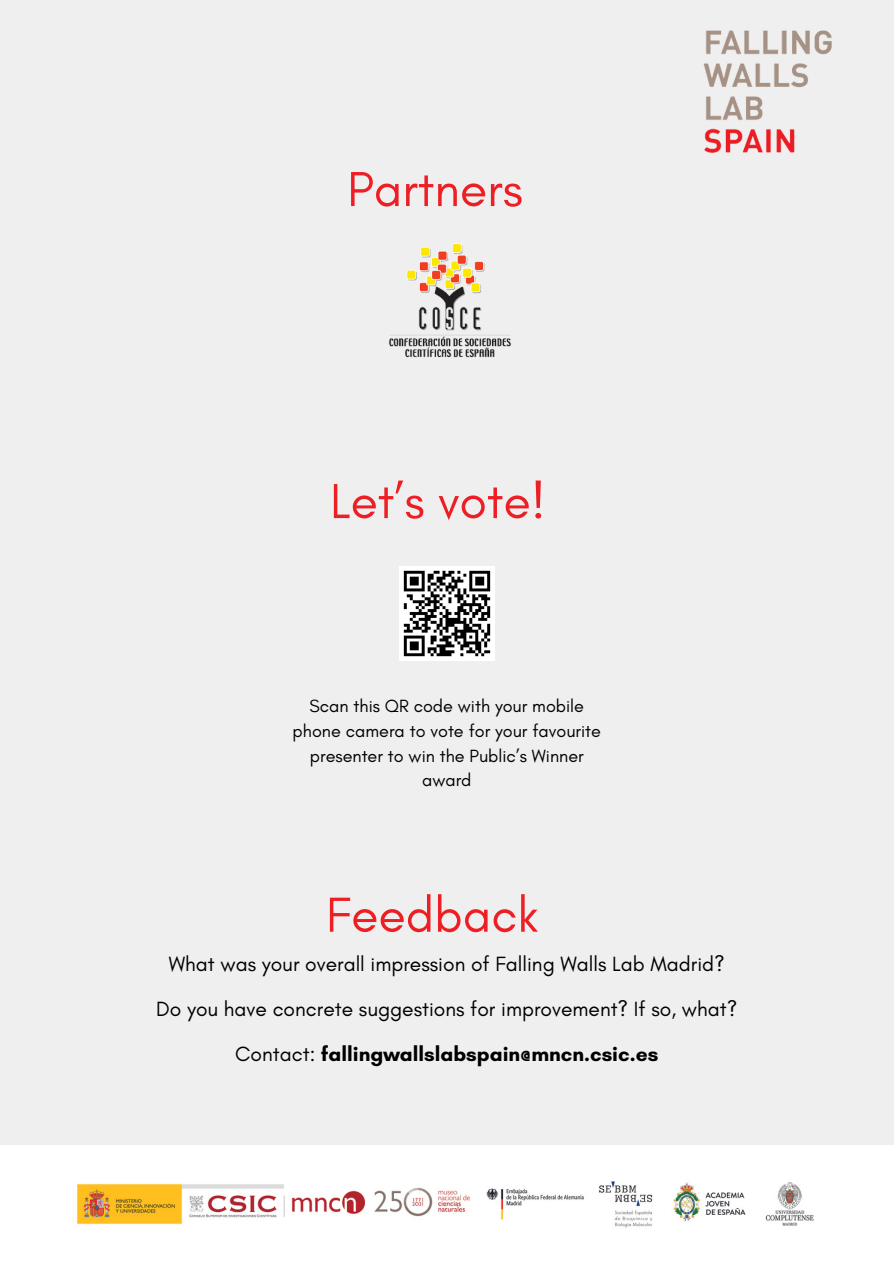
<style>
.page{position:relative;width:894px;height:1264px;background:#fff}
.page>*{position:absolute;margin:0;border:0;box-sizing:border-box;transform-origin:0 0}
.t1{font:50.1px "Glacial Indifference";color:#ed1f25}
.t2{font:21px "Glacial Indifference";color:#000}
.t3{font:700 21px "Glacial Indifference";color:#000}
.t4{font:18px/24.8px "Glacial Indifference";color:#000;text-align:center}
.s1{font-weight:400}
</style>
<div class="page">
<div style="left:0;top:0;width:893px;height:1263px;background:#efefef"></div>
<img style="left:703px;top:30px;width:129px;height:123px">
<img style="left:388px;top:244px;width:124px;height:114px">
<img style="left:399px;top:566px;width:95px;height:94px">
<div style="left:0;top:1144px;width:893px;height:119px;background:#fff"></div>
<img style="left:76px;top:1181px;width:738px;height:47px">
<h1 class="t1" style="left:347px;top:158px;width:177px">Partners</h1>
<p class="t1" style="left:330px;top:470px;width:217px">Let’s vote!</p>
<h2 class="t4" style="left:292px;top:693px;width:310px">Scan this QR code with your mobile phone camera to vote for your favourite</h2>
<h2 class="t4" style="left:310px;top:743px;width:275px">presenter to win the Public’s Winner award</h2>
<p class="t1" style="left:326px;top:884px;width:214px">Feedback</p>
<p class="t2" style="left:169px;top:951px;width:557px">What was your overall impression of Falling Walls Lab Madrid?</p>
<h1 class="t2" style="left:156px;top:996px;width:582px">Do you have concrete suggestions for improvement? If so, what?</h1>
<h2 class="t3" style="left:235px;top:1041px;width:424px"><span class="s1">Contact:</span> fallingwallslabspain@mncn.csic.es</h2>
</div>
